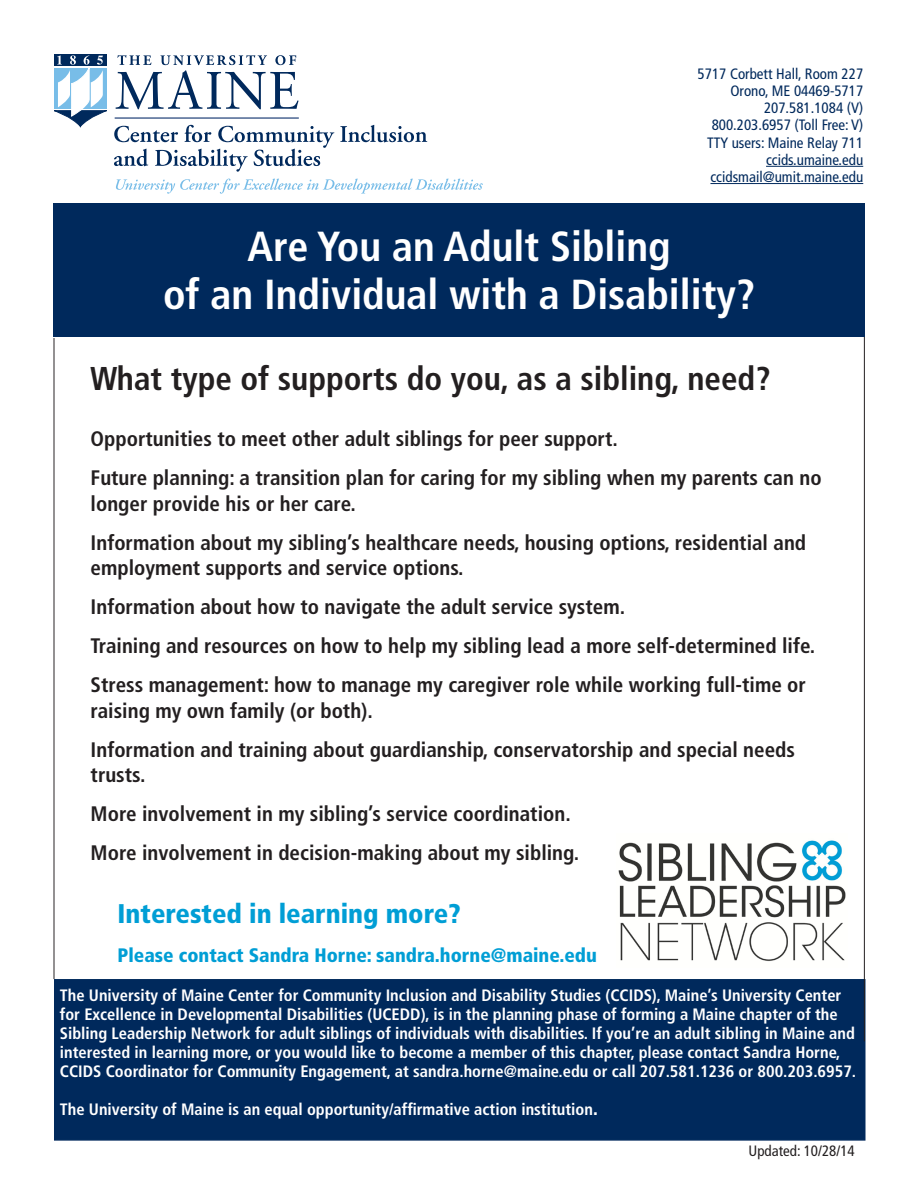
<style>
.page{position:relative;width:918px;height:1188px;background:#fff}
.page>*{position:absolute;margin:0;border:0;box-sizing:border-box;transform-origin:0 0}
.Non-discriminate{font:700 condensed 42px "Frutiger LT Std";color:#fff}
.Sidebar{font:700 condensed 33px "Frutiger LT Std";color:#231f20}
.Sidebar-2{font:900 condensed 27px "Frutiger LT Std";color:#009ed5}
.Sidebar-3{font:700 condensed 21px/25.5px "Frutiger LT Std";color:#231f20}
.Sidebar-4{font:900 condensed 19.5px "Frutiger LT Std";color:#009ed5}
.Sidebar-5{font:700 condensed 16.5px/19px "Frutiger LT Std";color:#fff}
.Non-discriminate-2{font:condensed 15px "Frutiger LT Std";color:#00295c}
.Non-discriminate-3{font:condensed 15px "Frutiger LT Std";color:#231f20}
.s1{font-size:21px}
</style>
<div class="page">
<div style="left:54px;top:979px;width:812px;height:162px;background:#00295c;border:2px solid #00295c"></div>
<svg style="left:340px;top:125px;width:87px;height:17px"></svg>
<svg style="left:114px;top:125px;width:220px;height:47px"></svg>
<svg style="left:116px;top:179px;width:367px;height:15px"></svg>
<svg style="left:116px;top:55px;width:183px;height:54px"></svg>
<div style="left:54px;top:54px;width:53px;height:12px;background:#00295c"></div>
<svg style="left:54px;top:55px;width:53px;height:72px"></svg>
<hr style="left:115px;top:117px;width:184px;height:2px;background:#60779f">
<hr style="left:864px;top:204px;width:1px;height:837px;background:#231f20">
<hr style="left:766px;top:166px;width:97px;height:1px;background:#00295c">
<hr style="left:710px;top:183px;width:153px;height:1px;background:#00295c">
<hr style="left:54px;top:338px;width:1px;height:641px;background:#282526">
<div style="left:54px;top:203px;width:811px;height:134px;background:#00295c"></div>
<img style="left:618px;top:840px;width:228px;height:122px">
<p class="Non-discriminate-2" style="left:698px;top:65px;width:167px">5717 Corbett Hall, Room 227</p>
<p class="Non-discriminate-2" style="left:730px;top:82px;width:134px">Orono, ME 04469-5717</p>
<p class="Non-discriminate-2" style="left:764px;top:99px;width:101px">207.581.1084 (V)</p>
<p class="Non-discriminate-2" style="left:712px;top:116px;width:153px">800.203.6957 (Toll Free: V)</p>
<p class="Non-discriminate-2" style="left:707px;top:134px;width:158px">TTY users: Maine Relay 711</p>
<p class="Non-discriminate-2" style="left:766px;top:151px;width:99px">ccids.umaine.edu</p>
<p class="Non-discriminate-2" style="left:710px;top:168px;width:154px">ccidsmail@umit.maine.edu</p>
<p class="Non-discriminate" style="left:248px;top:221px;width:425px">Are You an Adult Sibling</p>
<p class="Non-discriminate" style="left:163px;top:269px;width:594px">of an Individual with a Disability?</p>
<p class="Sidebar" style="left:90px;top:359px;width:682px">What type of supports do you, as a sibling, need?</p>
<p class="Sidebar-3" style="left:91px;top:426px;width:529px">Opportunities to meet other adult siblings for peer support.</p>
<p class="Sidebar-3" style="left:91px;top:465px;width:733px">Future planning: a transition plan for caring for my sibling when my parents can no longer provide his or her care.</p>
<p class="Sidebar-3" style="left:91px;top:530px;width:717px">Information about my sibling’s healthcare needs, housing options, residential and employment supports and service options.</p>
<p class="Sidebar-3" style="left:91px;top:594px;width:536px">Information about how to navigate the adult service system.</p>
<p class="Sidebar-3" style="left:91px;top:633px;width:726px">Training and resources on how to help my sibling lead a more self-determined life.</p>
<p class="Sidebar-3" style="left:91px;top:672px;width:717px">Stress management: how to manage my caregiver role while working full-time or raising my own family (or both).</p>
<p class="Sidebar-3" style="left:91px;top:737px;width:706px">Information and training about guardianship, conservatorship and special needs trusts.</p>
<p class="Sidebar-3" style="left:91px;top:801px;width:482px">More involvement in my sibling’s service coordination.</p>
<p class="Sidebar-3" style="left:91px;top:840px;width:490px">More involvement in decision-making about my sibling.</p>
<p class="Sidebar-2" style="left:118px;top:897px;width:345px">Interested in learning more?</p>
<p class="Sidebar-4" style="left:118px;top:943px;width:481px">Please contact Sandra Horne: sandra.horne@maine.edu</p>
<p class="Sidebar-5" style="left:60px;top:986px;width:798px">The University of Maine Center for Community Inclusion and Disability Studies (CCIDS), Maine’s University Center for Excellence in Developmental Disabilities (UCEDD), is in the planning phase of forming a Maine chapter of the Sibling Leadership Network for adult siblings of individuals with disabilities. If you’re an adult sibling in Maine and interested in learning more, or you would like to become a member of this chapter, please contact Sandra Horne, CCIDS Coordinator for Community Engagement, at sandra.horne@maine.edu or call 207.581.1236 or 800.203.6957.</p>
<p class="Sidebar-5" style="left:60px;top:1099px;width:540px">The University of Maine is an equal opportunity/affirmative action institution<span class="s1">.</span></p>
<p class="Non-discriminate-3" style="left:749px;top:1142px;width:108px">Updated: 10/28/14</p>
</div>
